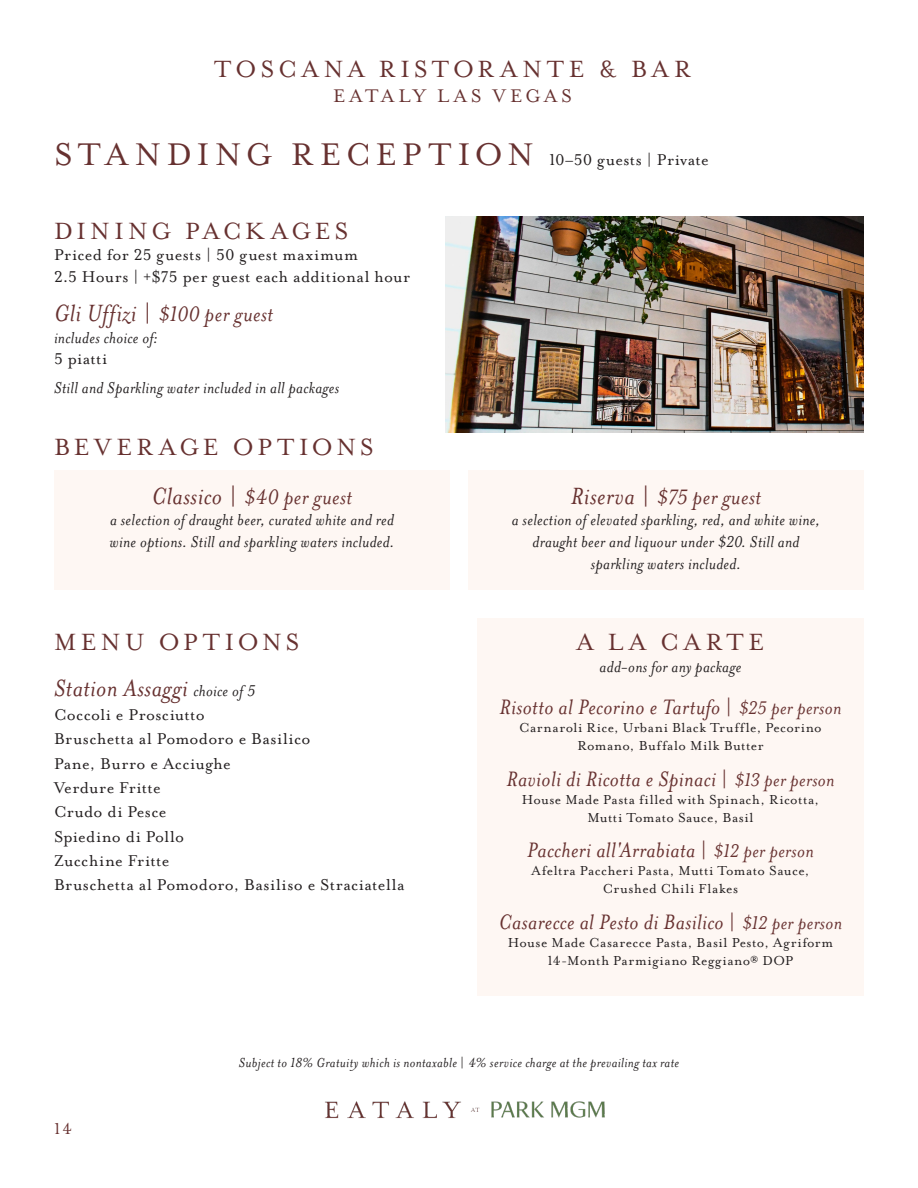
<style>
.page{position:relative;width:918px;height:1188px;background:#fff}
.page>*{position:absolute;margin:0;border:0;box-sizing:border-box;transform-origin:0 0}
.t1{font:27px "Mrs Eaves OT";letter-spacing:.155em;color:#673130}
.t2{font:italic 27px "Mrs Eaves OT";letter-spacing:.025em;color:#673130}
.t3{font:italic 24px "Mrs Eaves OT";letter-spacing:.02em;color:#673130}
.t4{font:21px "Mrs Eaves OT";letter-spacing:.19em;color:#673130}
.t5{font:italic 18px/21.6px "Mrs Eaves OT";letter-spacing:.015em;color:#231f20}
.t6{font:18px/21.6px "Mrs Eaves OT";letter-spacing:.02em;color:#231f20}
.t7{font:18px "Mrs Eaves OT";color:#673130}
.t8{font:15px/18px "Mrs Eaves OT";letter-spacing:.03em;color:#231f20;text-align:center}
.t9{font:italic 15px "Mrs Eaves OT";letter-spacing:.025em;color:#231f20}
.s1{font-size:36px;color:#673130}
.s2{font-size:27px}
.s3{font-style:normal;font-size:27px}
.s4{font-style:normal}
.s5{font-size:18px;color:#231f20}
.s6{font-size:21px}
</style>
<div class="page">
<img style="left:325px;top:1101px;width:280px;height:17px">
<img style="left:446px;top:216px;width:418px;height:217px">
<div style="left:477px;top:618px;width:387px;height:378px;background:#fef7f3"></div>
<div style="left:54px;top:470px;width:396px;height:120px;background:#fef7f3"></div>
<div style="left:468px;top:470px;width:396px;height:120px;background:#fef7f3"></div>
<p class="t1" style="left:214px;top:54px;width:478px">TOSCANA RISTORANTE &amp; BAR</p>
<p class="t4" style="left:333px;top:84px;width:240px">EATALY LAS VEGAS</p>
<p class="t6" style="left:54px;top:149px;width:656px"><span class="s1">STANDING RECEPTION</span> 10–50 guests | Private</p>
<p class="t1" style="left:54px;top:216px;width:296px">DINING PACKAGES</p>
<p class="t6" style="left:54px;top:244px;width:358px">Priced for 25 guests | 50 guest maximum<br>2.5 Hours | +$75 per guest each additional hour</p>
<p class="t3" style="left:54px;top:301px;width:221px"><span class="s2">Gli Uffizi</span> <span class="s3">|</span> $100 per guest</p>
<p class="t5" style="left:54px;top:327px;width:105px">includes choice of:<br><span class="s4">5 piatti</span></p>
<p class="t5" style="left:54px;top:377px;width:287px">Still and Sparkling water included in all packages</p>
<p class="t1" style="left:54px;top:433px;width:321px">BEVERAGE OPTIONS</p>
<p class="t3" style="left:152px;top:484px;width:202px"><span class="s2">Classico</span> <span class="s3">|</span> $40 per guest</p>
<p class="t5" style="left:110px;top:509px;width:286px">a selection of draught beer, curated white and red wine options. Still and sparkling waters included.</p>
<p class="t1" style="left:54px;top:628px;width:247px">MENU OPTIONS</p>
<p class="t2" style="left:54px;top:673px;width:203px">Station Assaggi <span class="s5">choice of 5</span></p>
<p class="t6" style="left:54px;top:704px;width:152px">Coccoli e Prosciutto</p>
<p class="t6" style="left:54px;top:728px;width:258px">Bruschetta al Pomodoro e Basilico</p>
<p class="t6" style="left:54px;top:753px;width:178px">Pane, Burro e Acciughe</p>
<p class="t6" style="left:54px;top:777px;width:108px">Verdure Fritte</p>
<p class="t6" style="left:54px;top:801px;width:114px">Crudo di Pesce</p>
<p class="t6" style="left:54px;top:826px;width:132px">Spiedino di Pollo</p>
<p class="t6" style="left:54px;top:850px;width:117px">Zucchine Fritte</p>
<p class="t6" style="left:54px;top:874px;width:352px">Bruschetta al Pomodoro, Basiliso e Straciatella</p>
<p class="t3" style="left:571px;top:484px;width:192px"><span class="s2">Riserva</span> <span class="s3">|</span> $75 per guest</p>
<p class="t5" style="left:512px;top:509px;width:310px;text-align:center">a selection of elevated sparkling, red, and white wine, draught beer and liquour under $20. Still and sparkling waters included.</p>
<p class="t1" style="left:577px;top:627px;width:189px">A LA CARTE</p>
<p class="t5" style="left:600px;top:656px;width:143px">add-ons for any package</p>
<p class="t3" style="left:500px;top:694px;width:343px">Risotto al Pecorino e Tartufo <span class="s4">|</span> <span class="s6">$25 per person</span></p>
<p class="t8" style="left:519px;top:719px;width:304px">Carnaroli Rice, Urbani Black Truffle, Pecorino<br>Romano, Buffalo Milk Butter</p>
<p class="t3" style="left:506px;top:766px;width:330px">Ravioli di Ricotta e Spinaci <span class="s4">|</span> <span class="s6">$13 per person</span></p>
<p class="t8" style="left:522px;top:790px;width:299px">House Made Pasta filled with Spinach, Ricotta,<br>Mutti Tomato Sauce, Basil</p>
<p class="t3" style="left:527px;top:837px;width:288px">Paccheri all'Arrabiata <span class="s4">|</span> <span class="s6">$12 per person</span></p>
<p class="t8" style="left:531px;top:862px;width:280px">Afeltra Paccheri Pasta, Mutti Tomato Sauce,<br>Crushed Chili Flakes</p>
<p class="t3" style="left:499px;top:909px;width:345px">Casarecce al Pesto di Basilico <span class="s4">|</span> <span class="s6">$12 per person</span></p>
<p class="t8" style="left:508px;top:934px;width:327px">House Made Casarecce Pasta, Basil Pesto, Agriform<br>14-Month Parmigiano Reggiano® DOP</p>
<p class="t7" style="left:54px;top:1119px;width:20px">14</p>
<p class="t9" style="left:239px;top:1054px;width:442px">Subject to 18% Gratuity which is nontaxable <span class="s4">|</span> 4% service charge at the prevailing tax rate</p>
</div>
